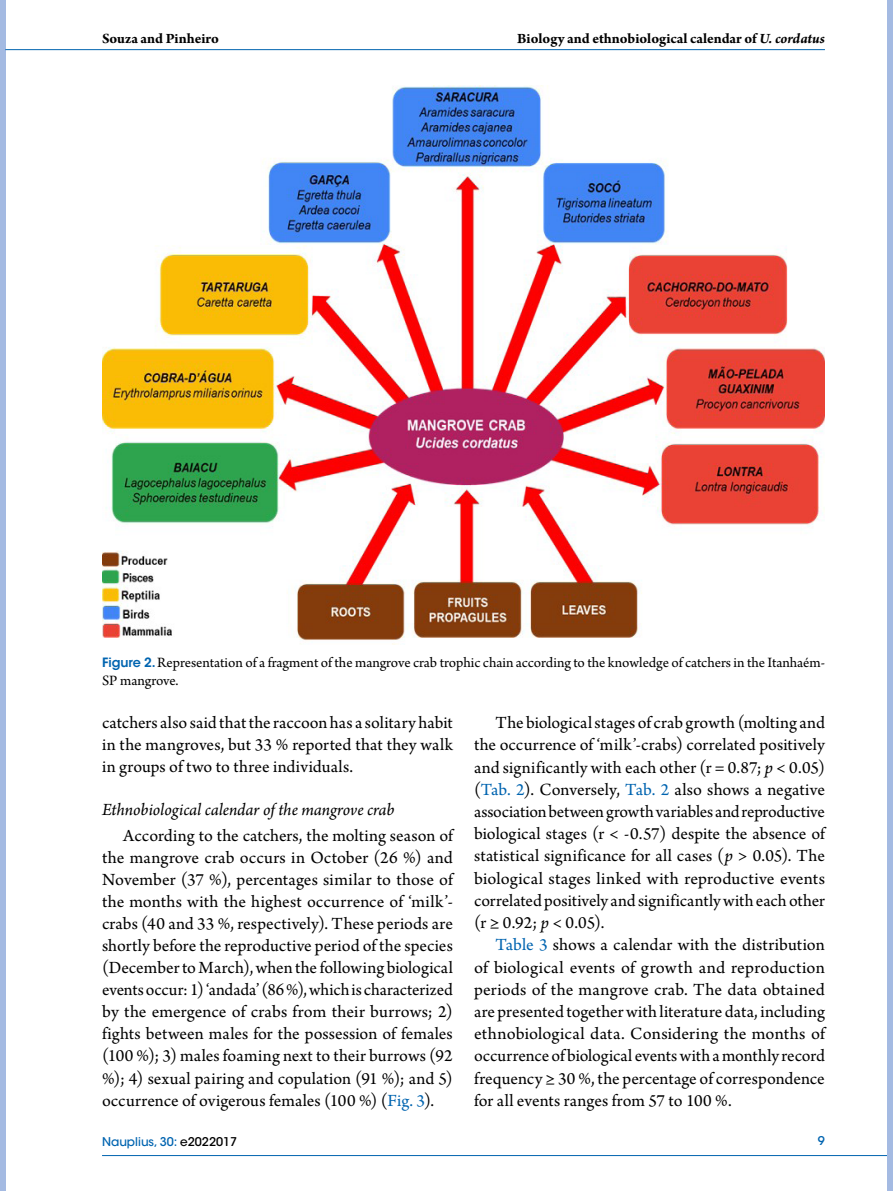
<style>
.page{position:relative;width:893px;height:1191px;background:#fff}
.page>*{position:absolute;margin:0;border:0;box-sizing:border-box;transform-origin:0 0}
.t1{font:18px/22.2px "Arno Pro";color:#000;text-align:justify}
.t2{font:italic 18px "Arno Pro";letter-spacing:-.005em;color:#000}
.t3{font:15px/18px "Arno Pro";letter-spacing:-.005em;color:#000}
.t4{font:700 15px "Arno Pro";color:#000}
.t5{font:500 12px "ITC Avant Garde Std";color:#0064b0}
.s1{font-style:italic}
.s2{font-family:"ITC Avant Garde Std";font-weight:600;font-size:12.75px;color:#0064b0}
.s3{color:#0064b0}
.s4{color:#000}
</style>
<div class="page">
<div style="left:0;top:0;width:5px;height:1191px;background:#a4bae2"></div>
<hr style="left:102px;top:1155px;width:791px;height:1px;background:#0064b0">
<hr style="left:5px;top:49px;width:820px;height:1px;background:#0064b0">
<div style="left:888px;top:0;width:5px;height:1191px;background:#a4bae2"></div>
<img style="left:102px;top:85px;width:723px;height:559px">
<p class="t4" style="left:102px;top:30px;width:118px">Souza and Pinheiro</p>
<p class="t4" style="left:517px;top:30px;width:309px">Biology and ethnobiological calendar of <span class="s1">U. cordatus</span></p>
<p class="t3" style="left:102px;top:654px;width:724px"><span class="s2">Figure 2.</span> Representation of a fragment of the mangrove crab trophic chain according to the knowledge of catchers in the Itanhaém-<br>SP mangrove.</p>
<p class="t1" style="left:102px;top:712px;width:352px">catchers also said that the raccoon has a solitary habit in the mangroves, but 33 % reported that they walk in groups of two to three individuals.</p>
<p class="t2" style="left:102px;top:799px;width:294px">Ethnobiological calendar of the mangrove crab</p>
<p class="t1" style="left:102px;top:825px;width:352px;text-indent:21px">According to the catchers, the molting season of the mangrove crab occurs in October (26 %) and November (37 %), percentages similar to those of the months with the highest occurrence of ‘milk’- crabs (40 and 33 %, respectively). These periods are shortly before the reproductive period of the species (December to March), when the following biological events occur: 1) ‘andada’ (86 %), which is characterized by the emergence of crabs from their burrows; 2) fights between males for the possession of females (100 %); 3) males foaming next to their burrows (92 %); 4) sexual pairing and copulation (91 %); and 5) occurrence of ovigerous females (100 %) (<span class="s3">Fig. 3</span>).</p>
<p class="t5" style="left:102px;top:1134px;width:137px">Nauplius, 30: <span class="s4">e2022017</span></p>
<p class="t1" style="left:474px;top:712px;width:352px;text-indent:21px">The biological stages of crab growth (molting and the occurrence of ‘milk’-crabs) correlated positively and significantly with each other (r = 0.87; <span class="s1">p</span> &lt; 0.05) (<span class="s3">Tab. 2</span>). Conversely, <span class="s3">Tab. 2</span> also shows a negative association between growth variables and reproductive biological stages (r &lt; -0.57) despite the absence of statistical significance for all cases (<span class="s1">p</span> &gt; 0.05). The biological stages linked with reproductive events correlated positively and significantly with each other (r ≥ 0.92; <span class="s1">p</span> &lt; 0.05).</p>
<p class="t1" style="left:474px;top:934px;width:352px;text-indent:21px"><span class="s3">Table 3</span> shows a calendar with the distribution of biological events of growth and reproduction periods of the mangrove crab. The data obtained are presented together with literature data, including ethnobiological data. Considering the months of occurrence of biological events with a monthly record frequency ≥ 30 %, the percentage of correspondence for all events ranges from 57 to 100 %.</p>
<p class="t5" style="left:818px;top:1132px;width:9px">9</p>
</div>
